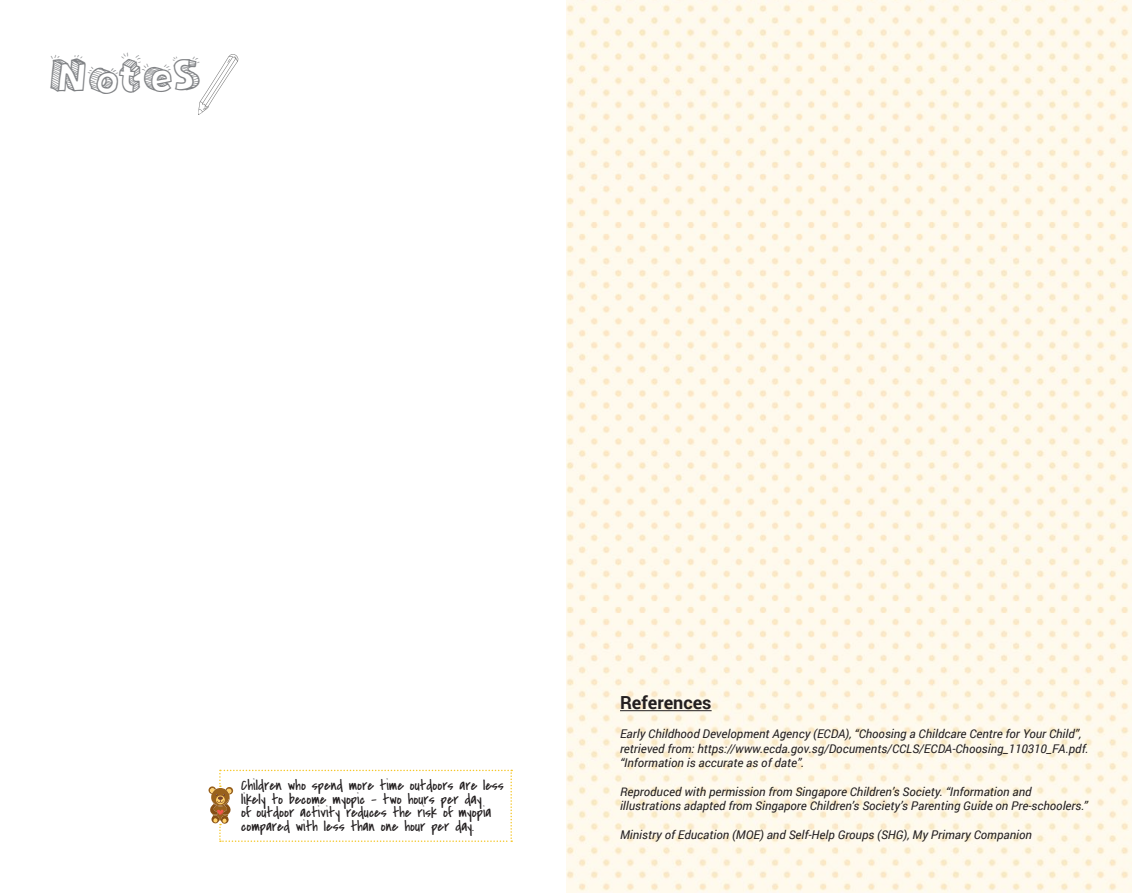
<style>
.page{position:relative;width:1132px;height:893px;background:#fff}
.page>*{position:absolute;margin:0;border:0;box-sizing:border-box;transform-origin:0 0}
.t1{font:47.25px "Sketch 3 D";color:#808285}
.t2{font:700 18px "Roboto";color:#231f20}
.t3{font:15px/13.5px "Covered By Your Grace";color:#231f20}
.t4{font:italic 12px/14.4px "Roboto";color:#231f20}
</style>
<div class="page">
<img style="left:566px;top:0;width:565px;height:893px">
<svg style="left:198px;top:54px;width:41px;height:61px"></svg>
<hr style="left:620px;top:710px;width:91px;height:1px;background:#231f20">
<svg style="left:208px;top:770px;width:304px;height:72px"></svg>
<p class="t1" style="left:49px;top:49px;width:152px">NoteS</p>
<p class="t3" style="left:241px;top:779px;width:264px">Children who spend more time outdoors are less likely to become myopic – two hours per day<br>of outdoor activity reduces the risk of myopia compared with less than one hour per day.</p>
<p class="t2" style="left:620px;top:690px;width:93px">References</p>
<p class="t4" style="left:620px;top:726px;width:470px">Early Childhood Development Agency (ECDA), “Choosing a Childcare Centre for Your Child”, retrieved from: https://www.ecda.gov.sg/Documents/CCLS/ECDA-Choosing_110310_FA.pdf. “Information is accurate as of date”.</p>
<p class="t4" style="left:620px;top:784px;width:469px">Reproduced with permission from Singapore Children’s Society. “Information and illustrations adapted from Singapore Children’s Society’s Parenting Guide on Pre-schoolers.”</p>
<p class="t4" style="left:620px;top:827px;width:413px">Ministry of Education (MOE) and Self-Help Groups (SHG), My Primary Companion</p>
</div>
